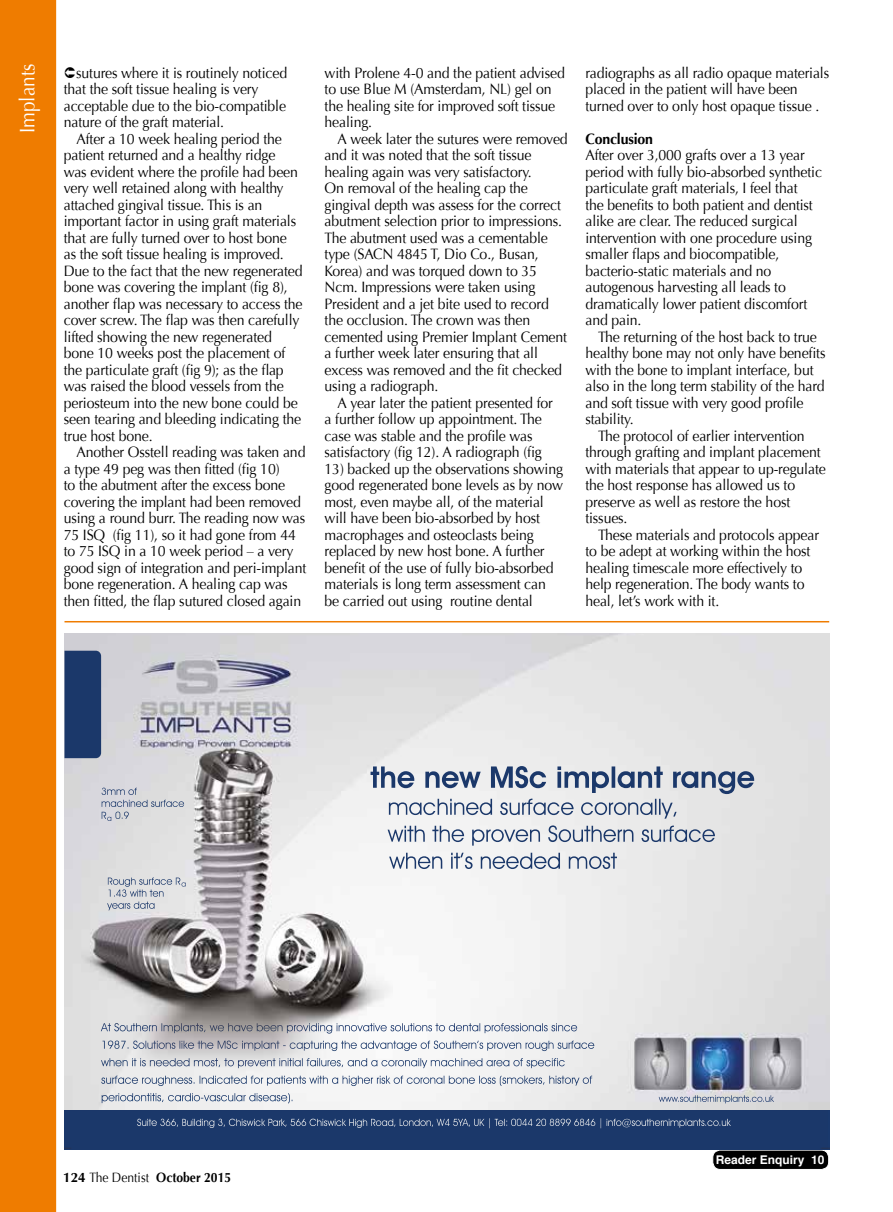
<style>
.page{position:relative;width:893px;height:1212px;background:#fff}
.page>*{position:absolute;margin:0;border:0;box-sizing:border-box;transform-origin:0 0}
.t1{font:21px "Optima";color:#fff;scale:.9 1}
.t2{font:15px/16.5px "Optima";letter-spacing:-.01em;color:#000;scale:.94 1}
.t3{font:700 15px "Optima";letter-spacing:-.01em;color:#000;scale:.94 1}
.t4{font:700 13.5px "Optima";color:#000}
.t5{font:700 12px "Helvetica";color:#fff}
.s1{font-weight:400}
</style>
<div class="page">
<div style="left:0;top:0;width:56px;height:1212px;background:#ef7c00"></div>
<div style="left:713px;top:1150px;width:116px;height:19px;background:#000;border-radius:7px"></div>
<div style="left:712px;top:1150px;width:117px;height:20px;border:1px solid #fff;border-radius:7px"></div>
<hr style="left:65px;top:621px;width:764px;height:1px;background:#ef7c00">
<img style="left:65px;top:634px;width:764px;height:476px">
<div style="left:65px;top:651px;width:36px;height:107px;background:#1b386a"></div>
<img style="left:65px;top:1110px;width:764px;height:40px">
<h1 class="t1" style="left:15px;top:133px;width:79px;rotate:-90deg">Implants</h1>
<p class="t2" style="left:64px;top:64px;width:239px;text-indent:12px">sutures where it is routinely noticed that the soft tissue healing is very acceptable due to the bio-compatible nature of the graft material.</p>
<p class="t2" style="left:64px;top:130px;width:256px;text-indent:13px">After a 10 week healing period the patient returned and a healthy ridge<br>was evident where the profile had been very well retained along with healthy attached gingival tissue. This is an important factor in using graft materials that are fully turned over to host bone as the soft tissue healing is improved.<br>Due to the fact that the new regenerated bone was covering the implant (fig 8), another flap was necessary to access the cover screw. The flap was then carefully lifted showing the new regenerated bone 10 weeks post the placement of the particulate graft (fig 9); as the flap was raised the blood vessels from the periosteum into the new bone could be seen tearing and bleeding indicating the true host bone.</p>
<p class="t2" style="left:64px;top:444px;width:260px;text-indent:13px">Another Osstell reading was taken and a type 49 peg was then fitted (fig 10)<br>to the abutment after the excess bone covering the implant had been removed using a round burr. The reading now was 75 ISQ (fig 11), so it had gone from 44 to 75 ISQ in a 10 week period – a very good sign of integration and peri-implant bone regeneration. A healing cap was then fitted, the flap sutured closed again</p>
<p class="t2" style="left:325px;top:64px;width:257px">with Prolene 4-0 and the patient advised to use Blue M (Amsterdam, NL) gel on the healing site for improved soft tissue healing.</p>
<p class="t2" style="left:325px;top:130px;width:260px;text-indent:13px">A week later the sutures were removed and it was noted that the soft tissue healing again was very satisfactory.<br>On removal of the healing cap the gingival depth was assess for the correct abutment selection prior to impressions.<br>The abutment used was a cementable type (SACN 4845 T, Dio Co., Busan, Korea) and was torqued down to 35<br>Ncm. Impressions were taken using President and a jet bite used to record the occlusion. The crown was then cemented using Premier Implant Cement a further week later ensuring that all excess was removed and the fit checked using a radiograph.</p>
<p class="t2" style="left:325px;top:394px;width:244px;text-indent:13px">A year later the patient presented for a further follow up appointment. The case was stable and the profile was satisfactory (fig 12). A radiograph (fig</p>
<p class="t2" style="left:325px;top:460px;width:255px">13) backed up the observations showing good regenerated bone levels as by now most, even maybe all, of the material will have been bio-absorbed by host macrophages and osteoclasts being replaced by new host bone. A further benefit of the use of fully bio-absorbed materials is long term assessment can be carried out using routine dental</p>
<p class="t2" style="left:585px;top:64px;width:261px">radiographs as all radio opaque materials placed in the patient will have been turned over to only host opaque tissue .</p>
<p class="t3" style="left:585px;top:130px;width:74px">Conclusion</p>
<p class="t2" style="left:585px;top:147px;width:253px">After over 3,000 grafts over a 13 year period with fully bio-absorbed synthetic particulate graft materials, I feel that<br>the benefits to both patient and dentist alike are clear. The reduced surgical intervention with one procedure using smaller flaps and biocompatible, bacterio-static materials and no autogenous harvesting all leads to dramatically lower patient discomfort and pain.</p>
<p class="t2" style="left:585px;top:328px;width:257px;text-indent:13px">The returning of the host back to true healthy bone may not only have benefits with the bone to implant interface, but also in the long term stability of the hard and soft tissue with very good profile stability.</p>
<p class="t2" style="left:585px;top:427px;width:257px;text-indent:13px">The protocol of earlier intervention through grafting and implant placement with materials that appear to up-regulate the host response has allowed us to preserve as well as restore the host tissues.</p>
<p class="t2" style="left:585px;top:526px;width:250px;text-indent:13px">These materials and protocols appear to be adept at working within the host healing timescale more effectively to help regeneration. The body wants to heal, let’s work with it.</p>
<p class="t4" style="left:63px;top:1170px;width:169px">124 <span class="s1">The Dentist</span> October 2015</p>
<p class="t5" style="left:716px;top:1150px;width:110px">Reader Enquiry 10</p>
</div>
